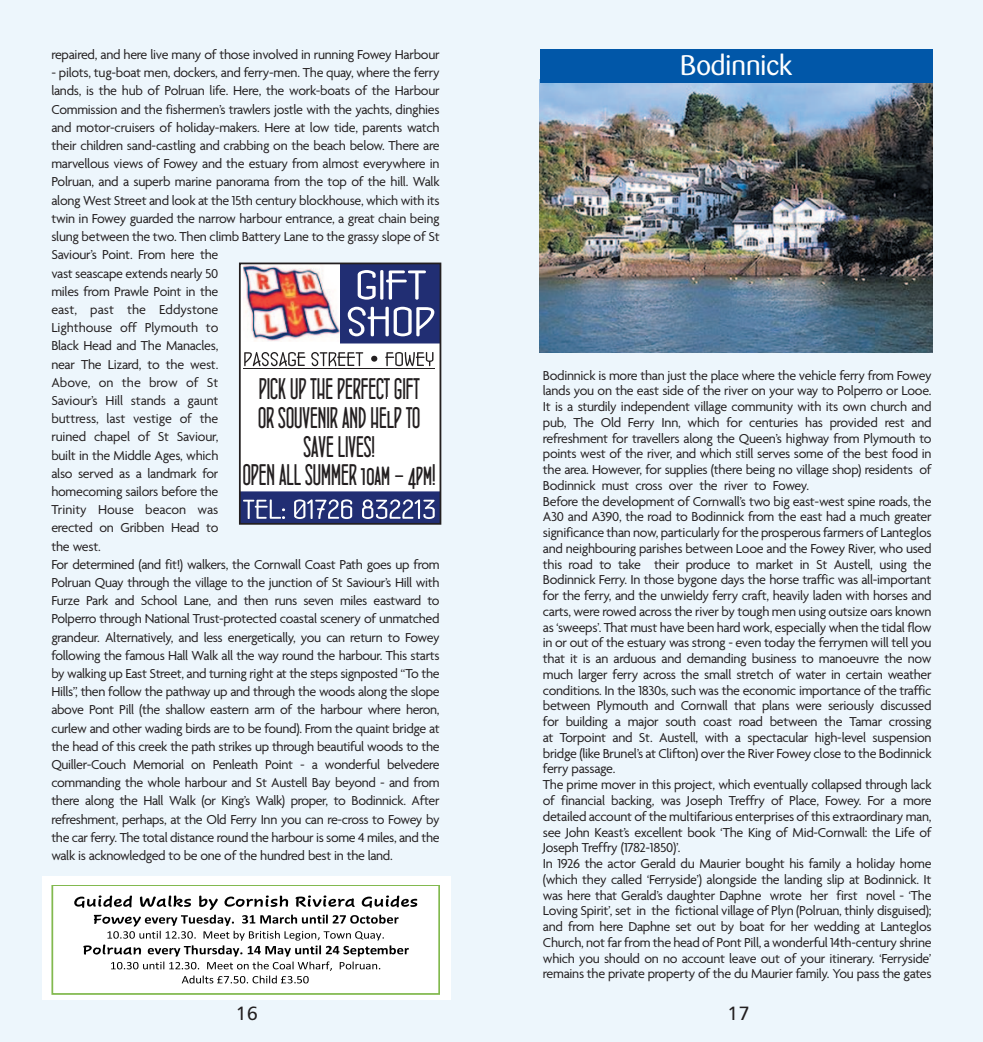
<style>
.page{position:relative;width:983px;height:1042px;background:#fff}
.page>*{position:absolute;margin:0;border:0;box-sizing:border-box;transform-origin:0 0}
.t1{font:29.75px/28.7px "Concurso Italian BTN Bold";color:#231f20;text-align:center;scale:.82 1}
.t2{font:28px "Barmeno";color:#fff}
.t3{font:19.25px "Humanist 777 BT Roman B";color:#231f20}
.t4{font:14px/18.2px "Agenda";letter-spacing:-.02em;color:#231f20;text-align:justify}
</style>
<div class="page">
<div style="left:0;top:0;width:982px;height:1042px;background:#edf6fc"></div>
<img style="left:540px;top:83px;width:391px;height:269px">
<div style="left:540px;top:50px;width:391px;height:33px;background:#0157a8"></div>
<div style="left:43px;top:876px;width:408px;height:124px;background:#fff"></div>
<div style="left:52px;top:885px;width:387px;height:109px;border:2px solid #82b94f"></div>
<svg style="left:74px;top:895px;width:343px;height:88px"></svg>
<div style="left:242px;top:265px;width:196px;height:227px;background:#fff"></div>
<svg style="left:244px;top:352px;width:61px;height:14px"></svg>
<svg style="left:311px;top:352px;width:52px;height:14px"></svg>
<svg style="left:371px;top:356px;width:6px;height:6px"></svg>
<svg style="left:385px;top:352px;width:48px;height:14px"></svg>
<hr style="left:243px;top:369px;width:191px;height:1px;background:#231f20">
<svg style="left:340px;top:265px;width:98px;height:78px;background:#4c568e"></svg>
<svg style="left:242px;top:492px;width:196px;height:30px;background:#4a558d"></svg>
<img style="left:243px;top:265px;width:96px;height:76px">
<div style="left:239px;top:262px;width:202px;height:263px;border:2px solid #231f20"></div>
<hr style="left:386px;top:397px;width:4px;height:13px;background:#fff">
<p class="t4" style="left:51px;top:47px;width:389px">repaired, and here live many of those involved in running Fowey Harbour</p>
<p class="t4" style="left:51px;top:65px;width:389px;text-align:left">- pilots, tug-boat men, dockers, and ferry-men. The quay, where the ferry lands, is the hub of Polruan life. Here, the work-boats of the Harbour Commission and the fishermen’s trawlers jostle with the yachts, dinghies and motor-cruisers of holiday-makers. Here at low tide, parents watch their children sand-castling and crabbing on the beach below. There are marvellous views of Fowey and the estuary from almost everywhere in Polruan, and a superb marine panorama from the top of the hill. Walk along West Street and look at the 15th century blockhouse, which with its twin in Fowey guarded the narrow harbour entrance, a great chain being slung between the two. Then climb Battery Lane to the grassy slope of St Saviour’s Point. From here the<br>vast seascape extends nearly 50<br>miles from Prawle Point in the<br>east, past the Eddystone<br>Lighthouse off Plymouth to<br>Black Head and The Manacles,<br>near The Lizard, to the west.<br>Above, on the brow of St<br>Saviour’s Hill stands a gaunt<br>buttress, last vestige of the<br>ruined chapel of St Saviour,<br>built in the Middle Ages, which<br>also served as a landmark for<br>homecoming sailors before the<br>Trinity House beacon was<br>erected on Gribben Head to<br>the west.</p>
<p class="t4" style="left:51px;top:556px;width:389px">For determined (and fit!) walkers, the Cornwall Coast Path goes up from Polruan Quay through the village to the junction of St Saviour’s Hill with Furze Park and School Lane, and then runs seven miles eastward to Polperro through National Trust-protected coastal scenery of unmatched grandeur. Alternatively, and less energetically, you can return to Fowey following the famous Hall Walk all the way round the harbour. This starts by walking up East Street, and turning right at the steps signposted “To the Hills”, then follow the pathway up and through the woods along the slope above Pont Pill (the shallow eastern arm of the harbour where heron, curlew and other wading birds are to be found). From the quaint bridge at the head of this creek the path strikes up through beautiful woods to the Quiller-Couch Memorial on Penleath Point - a wonderful belvedere commanding the whole harbour and St Austell Bay beyond - and from there along the Hall Walk (or King’s Walk) proper, to Bodinnick. After refreshment, perhaps, at the Old Ferry Inn you can re-cross to Fowey by the car ferry. The total distance round the harbour is some 4 miles, and the walk is acknowledged to be one of the hundred best in the land.</p>
<p class="t1" style="left:242px;top:378px;width:237px">PICK UP THE PERFECT GIFT<br>OR SOUVENIR AND HELP TO<br>SAVE LIVES!<br>OPEN ALL SUMMER 10am - 4pm!</p>
<p class="t2" style="left:679px;top:53px;width:113px">Bodinnick</p>
<p class="t4" style="left:542px;top:368px;width:390px;line-height:15.8px">Bodinnick is more than just the place where the vehicle ferry from Fowey lands you on the east side of the river on your way to Polperro or Looe.<br>It is a sturdily independent village community with its own church and pub, The Old Ferry Inn, which for centuries has provided rest and refreshment for travellers along the Queen’s highway from Plymouth to points west of the river, and which still serves some of the best food in the area. However, for supplies (there being no village shop) residents of Bodinnick must cross over the river to Fowey.</p>
<p class="t4" style="left:542px;top:494px;width:390px;line-height:15.8px">Before the development of Cornwall’s two big east-west spine roads, the A30 and A390, the road to Bodinnick from the east had a much greater significance than now, particularly for the prosperous farmers of Lanteglos and neighbouring parishes between Looe and the Fowey River, who used this road to take their produce to market in St Austell, using the Bodinnick Ferry. In those bygone days the horse traffic was all-important for the ferry, and the unwieldy ferry craft, heavily laden with horses and carts, were rowed across the river by tough men using outsize oars known as ‘sweeps’. That must have been hard work, especially when the tidal flow in or out of the estuary was strong - even today the ferrymen will tell you that it is an arduous and demanding business to manoeuvre the now much larger ferry across the small stretch of water in certain weather conditions. In the 1830s, such was the economic importance of the traffic between Plymouth and Cornwall that plans were seriously discussed for building a major south coast road between the Tamar crossing at Torpoint and St. Austell, with a spectacular high-level suspension bridge (like Brunel’s at Clifton) over the River Fowey close to the Bodinnick ferry passage.</p>
<p class="t4" style="left:542px;top:778px;width:390px;line-height:15.8px">The prime mover in this project, which eventually collapsed through lack of financial backing, was Joseph Treffry of Place, Fowey. For a more detailed account of the multifarious enterprises of this extraordinary man, see John Keast’s excellent book ‘The King of Mid-Cornwall: the Life of Joseph Treffry (1782-1850)’.</p>
<p class="t4" style="left:542px;top:857px;width:390px;line-height:15.8px">In 1926 the actor Gerald du Maurier bought his family a holiday home (which they called ‘Ferryside’) alongside the landing slip at Bodinnick. It was here that Gerald’s daughter Daphne wrote her first novel - ‘The Loving Spirit’, set in the fictional village of Plyn (Polruan, thinly disguised); and from here Daphne set out by boat for her wedding at Lanteglos Church, not far from the head of Pont Pill, a wonderful 14th-century shrine which you should on no account leave out of your itinerary. ‘Ferryside’ remains the private property of the du Maurier family. You pass the gates</p>
<p class="t3" style="left:236px;top:1003px;width:24px">16</p>
<p class="t3" style="left:727px;top:1004px;width:24px">17</p>
</div>
